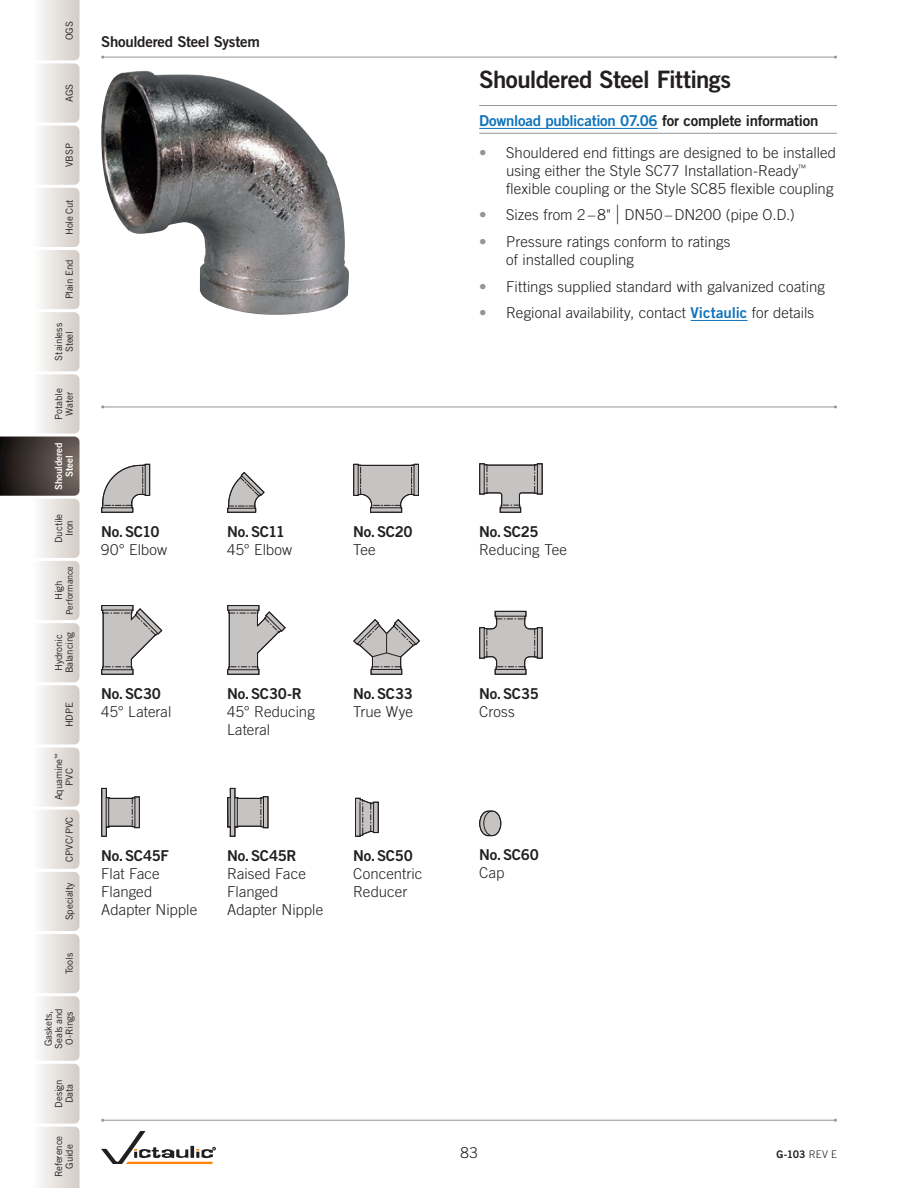
<style>
.page{position:relative;width:918px;height:1188px;background:#fff}
.page>*{position:absolute;margin:0;border:0;box-sizing:border-box;transform-origin:0 0}
.headline{font:24px "Trade Gothic LT Std Bd 2";letter-spacing:-.025em;color:#231f20}
.body_copy{font:300 15px/18px "Trade Gothic LT Std";letter-spacing:.005em;color:#231f20}
.download_submittal{font:15px "Trade Gothic LT Std Bd 2";letter-spacing:-.02em;color:#1074bc}
.body_copy-2{font:15px/18px "Trade Gothic LT Std Bd 2";letter-spacing:-.015em;color:#231f20}
.subhead{font:15px "Trade Gothic LT Std Bd 2";letter-spacing:-.015em;color:#231f20}
.t1{font:10.5px "Trade Gothic LT Std Bd 2";color:#231f20}
.t2{font:9.75px/10.5px "Trade Gothic LT Std";letter-spacing:-.015em;color:#231f20;text-align:center}
.t3{font:9.75px/10.5px "Trade Gothic LT Std Bd 2";letter-spacing:-.01em;color:#fff;text-align:center}
.t4{font:9px "Trade Gothic LT Std";letter-spacing:-.01em;color:#231f20}
.s1{color:#231f20}
.s2{color:#939598}
.s3{font-family:"Helvetica Neue LT Std";font-weight:100;font-size:19.5px}
.s4{font-family:"Trade Gothic LT Std Bd 2";font-weight:400;color:#1074bc}
.s5{font-family:"Trade Gothic LT Std Bd 2";font-weight:400}
.s6{font-family:"Trade Gothic LT Std";font-weight:300}
</style>
<div class="page">
<hr style="left:479px;top:105px;width:358px;height:1px;background:#939598">
<hr style="left:479px;top:133px;width:358px;height:1px;background:#939598">
<hr style="left:479px;top:128px;width:179px;height:1px;background:#1074bc">
<hr style="left:691px;top:320px;width:57px;height:1px;background:#1074bc">
<img style="left:101px;top:71px;width:248px;height:244px">
<hr style="left:103px;top:407px;width:733px;height:1px;background:#939598">
<svg style="left:353px;top:464px;width:66px;height:49px"></svg>
<svg style="left:479px;top:463px;width:64px;height:50px"></svg>
<svg style="left:479px;top:611px;width:64px;height:64px"></svg>
<svg style="left:353px;top:619px;width:67px;height:56px"></svg>
<svg style="left:227px;top:605px;width:59px;height:70px"></svg>
<svg style="left:101px;top:605px;width:61px;height:70px"></svg>
<svg style="left:227px;top:472px;width:37px;height:41px"></svg>
<svg style="left:101px;top:464px;width:49px;height:49px"></svg>
<svg style="left:355px;top:798px;width:24px;height:39px"></svg>
<svg style="left:101px;top:788px;width:39px;height:49px"></svg>
<div style="left:106px;top:797px;width:3px;height:30px;border:1px solid #231f20"></div>
<svg style="left:227px;top:788px;width:41px;height:49px"></svg>
<svg style="left:479px;top:811px;width:22px;height:25px"></svg>
<svg style="left:0;top:0;width:80px;height:1188px"></svg>
<hr style="left:103px;top:57px;width:733px;height:1px;background:#939598">
<hr style="left:103px;top:1120px;width:733px;height:1px;background:#939598">
<svg style="left:101px;top:1131px;width:114px;height:33px"></svg>
<p class="t2" style="left:64px;top:40px;width:20px;rotate:-90deg">OGS</p>
<p class="t2" style="left:64px;top:102px;width:20px;rotate:-90deg">AGS</p>
<p class="t2" style="left:64px;top:167px;width:25px;rotate:-90deg">VBSP</p>
<p class="t2" style="left:64px;top:235px;width:38px;rotate:-90deg">Hole Cut</p>
<p class="t2" style="left:64px;top:299px;width:41px;rotate:-90deg">Plain End</p>
<p class="t2" style="left:53px;top:361px;width:39px;rotate:-90deg">Stainless<br>Steel</p>
<p class="t2" style="left:53px;top:420px;width:33px;rotate:-90deg">Potable<br>Water</p>
<p class="t3" style="left:53px;top:490px;width:49px;rotate:-90deg">Shouldered<br>Steel</p>
<p class="t2" style="left:53px;top:543px;width:31px;rotate:-90deg">Ductile<br>Iron</p>
<p class="t2" style="left:53px;top:600px;width:21px;rotate:-90deg">High</p>
<p class="t4" style="left:64px;top:615px;width:50px;rotate:-90deg">Performance</p>
<p class="t2" style="left:53px;top:673px;width:42px;text-align:left;rotate:-90deg">Hydronic<br>Balancing</p>
<p class="t2" style="left:64px;top:727px;width:27px;rotate:-90deg">HDPE</p>
<p class="t2" style="left:53px;top:800px;width:48px;rotate:-90deg">Aquamine<sup>™<br></sup>PVC</p>
<p class="t2" style="left:64px;top:862px;width:46px;rotate:-90deg">CPVC/PVC</p>
<p class="t2" style="left:64px;top:920px;width:39px;rotate:-90deg">Specialty</p>
<p class="t2" style="left:64px;top:974px;width:23px;rotate:-90deg">Tools</p>
<p class="t2" style="left:43px;top:1049px;width:42px;rotate:-90deg">Gaskets,<br>Seals and<br>O-Rings</p>
<p class="t2" style="left:53px;top:1108px;width:30px;rotate:-90deg">Design<br>Data</p>
<p class="subhead" style="left:101px;top:32px;width:160px">Shouldered Steel System</p>
<p class="headline" style="left:479px;top:64px;width:253px">Shouldered Steel Fittings</p>
<p class="download_submittal" style="left:479px;top:112px;width:341px">Download publication 07.06 <span class="s1">for complete information</span></p>
<p class="body_copy" style="left:506px;top:143px;width:331px;text-indent:-27px"><span class="s2">•</span> Shouldered end fittings are designed to be installed using either the Style SC77 Installation-Ready<sup>™ </sup>flexible coupling or the Style SC85 flexible coupling</p>
<p class="body_copy" style="left:479px;top:206px;width:317px"><span class="s2">•</span> Sizes from 2 – 8" <span class="s3">|</span> DN50 –DN200 (pipe O.D.)</p>
<p class="body_copy" style="left:506px;top:232px;width:226px;text-indent:-27px"><span class="s2">•</span> Pressure ratings conform to ratings of installed coupling</p>
<p class="body_copy" style="left:479px;top:277px;width:347px"><span class="s2">•</span> Fittings supplied standard with galvanized coating</p>
<p class="body_copy" style="left:479px;top:304px;width:336px"><span class="s2">•</span> Regional availability, contact <span class="s4">Victaulic</span> for details</p>
<p class="body_copy" style="left:101px;top:523px;width:67px"><span class="s5">No.SC10<br></span>90° Elbow</p>
<p class="body_copy" style="left:227px;top:523px;width:66px"><span class="s5">No.SC11<br></span>45° Elbow</p>
<p class="body_copy-2" style="left:353px;top:522px;width:61px">No.SC20<br><span class="s6">Tee</span></p>
<p class="body_copy" style="left:479px;top:523px;width:89px"><span class="s5">No.SC25<br></span>Reducing Tee</p>
<p class="body_copy" style="left:101px;top:685px;width:72px"><span class="s5">No.SC30<br></span>45° Lateral</p>
<p class="body_copy" style="left:227px;top:684px;width:89px"><span class="s5">No.SC30-R<br></span>45° Reducing<br>Lateral</p>
<p class="body_copy-2" style="left:353px;top:684px;width:61px">No.SC33<br><span class="s6">True Wye</span></p>
<p class="body_copy-2" style="left:479px;top:684px;width:61px">No.SC35<br><span class="s6">Cross</span></p>
<p class="body_copy" style="left:101px;top:847px;width:97px"><span class="s5">No.SC45F<br></span>Flat Face<br>Flanged<br>Adapter Nipple</p>
<p class="body_copy" style="left:227px;top:847px;width:97px"><span class="s5">No.SC45R<br></span>Raised Face<br>Flanged<br>Adapter Nipple</p>
<p class="body_copy-2" style="left:479px;top:846px;width:61px">No.SC60<br><span class="s6">Cap</span></p>
<p class="body_copy" style="left:353px;top:846px;width:71px"><span class="s5">No.SC50<br></span>Concentric<br>Reducer</p>
<p class="t2" style="left:53px;top:1177px;width:43px;rotate:-90deg">Reference<br>Guide</p>
<p class="body_copy" style="left:460px;top:1143px;width:19px">83</p>
<p class="t1" style="left:777px;top:1148px;width:62px">G-103 <span class="s6">REV E</span></p>
</div>
